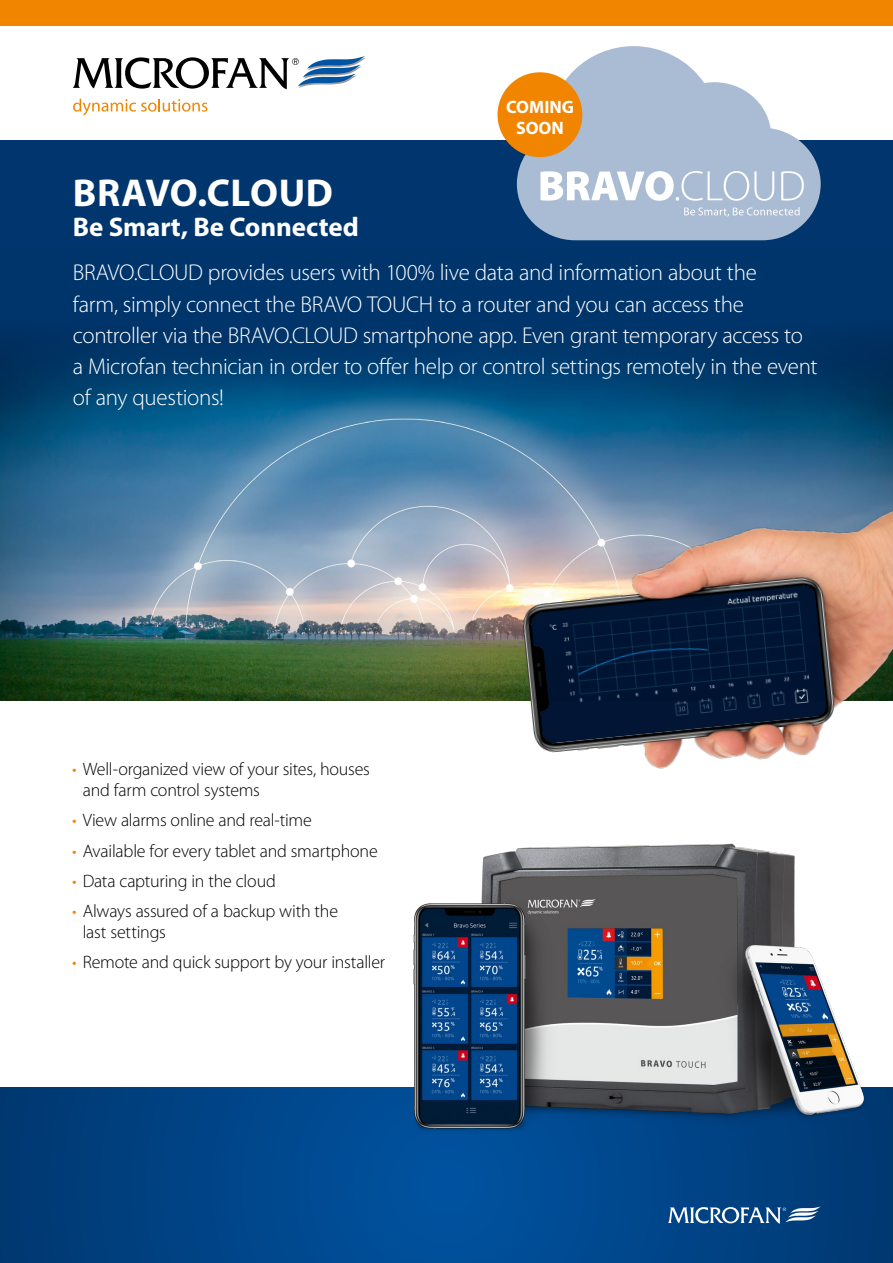
<style>
.page{position:relative;width:893px;height:1263px;background:#fff}
.page>*{position:absolute;margin:0;border:0;box-sizing:border-box;transform-origin:0 0}
.t1{font:700 39px "Myriad Pro";letter-spacing:.01em;color:#fff}
.t2{font:700 27px "Myriad Pro";letter-spacing:-.005em;color:#fff}
.intro{font:300 22.95px/31.3px "Myriad Pro";letter-spacing:-.015em;color:#fff}
.t3{font:300 18px/21.6px "Myriad Pro";letter-spacing:-.015em;color:#000}
.t4{font:700 18px/21.6px "Myriad Pro";color:#fff;text-align:center}
.s1{color:#f18500}
</style>
<div class="page">
<div style="left:0;top:140px;width:893px;height:561px;background:#00366d"></div>
<img style="left:0;top:332px;width:893px;height:369px">
<svg style="left:517px;top:46px;width:304px;height:194px;fill:#aabcd3"></svg>
<svg style="left:781px;top:171px;width:23px;height:29px"></svg>
<svg style="left:684px;top:207px;width:116px;height:10px"></svg>
<svg style="left:540px;top:171px;width:234px;height:30px;background:#ccd7e4"></svg>
<img style="left:517px;top:508px;width:376px;height:261px">
<div style="left:0;top:0;width:893px;height:26px;background:#f18500"></div>
<svg style="left:0;top:1087px;width:893px;height:176px;background:#004487"></svg>
<svg style="left:668px;top:1206px;width:153px;height:18px"></svg>
<img style="left:357px;top:843px;width:532px;height:320px">
<div style="left:497px;top:72px;width:85px;height:85px;background:#f18500;border-radius:50%"></div>
<svg style="left:73px;top:56px;width:293px;height:33px"></svg>
<svg style="left:73px;top:99px;width:134px;height:16px"></svg>
<p class="t4" style="left:506px;top:95px;width:70px">COMING<br>SOON</p>
<p class="t1" style="left:73px;top:167px;width:262px">BRAVO.CLOUD</p>
<p class="t2" style="left:73px;top:209px;width:288px">Be Smart, Be Connected</p>
<p class="intro" style="left:73px;top:257px;width:746px">BRAVO.CLOUD provides users with 100% live data and information about the<br>farm, simply connect the BRAVO TOUCH to a router and you can access the controller via the BRAVO.CLOUD smartphone app. Even grant temporary access to a Microfan technician in order to offer help or control settings remotely in the event of any questions!</p>
<p class="t3" style="left:83px;top:758px;width:289px;text-indent:-10px"><span class="s1">•</span> Well-organized view of your sites, houses and farm control systems</p>
<p class="t3" style="left:72px;top:810px;width:241px"><span class="s1">•</span> View alarms online and real-time</p>
<p class="t3" style="left:72px;top:840px;width:307px"><span class="s1">•</span> Available for every tablet and smartphone</p>
<p class="t3" style="left:72px;top:870px;width:205px"><span class="s1">•</span> Data capturing in the cloud</p>
<p class="t3" style="left:83px;top:900px;width:257px;text-indent:-10px"><span class="s1">•</span> Always assured of a backup with the last settings</p>
<p class="t3" style="left:72px;top:952px;width:314px"><span class="s1">•</span> Remote and quick support by your installer</p>
</div>
